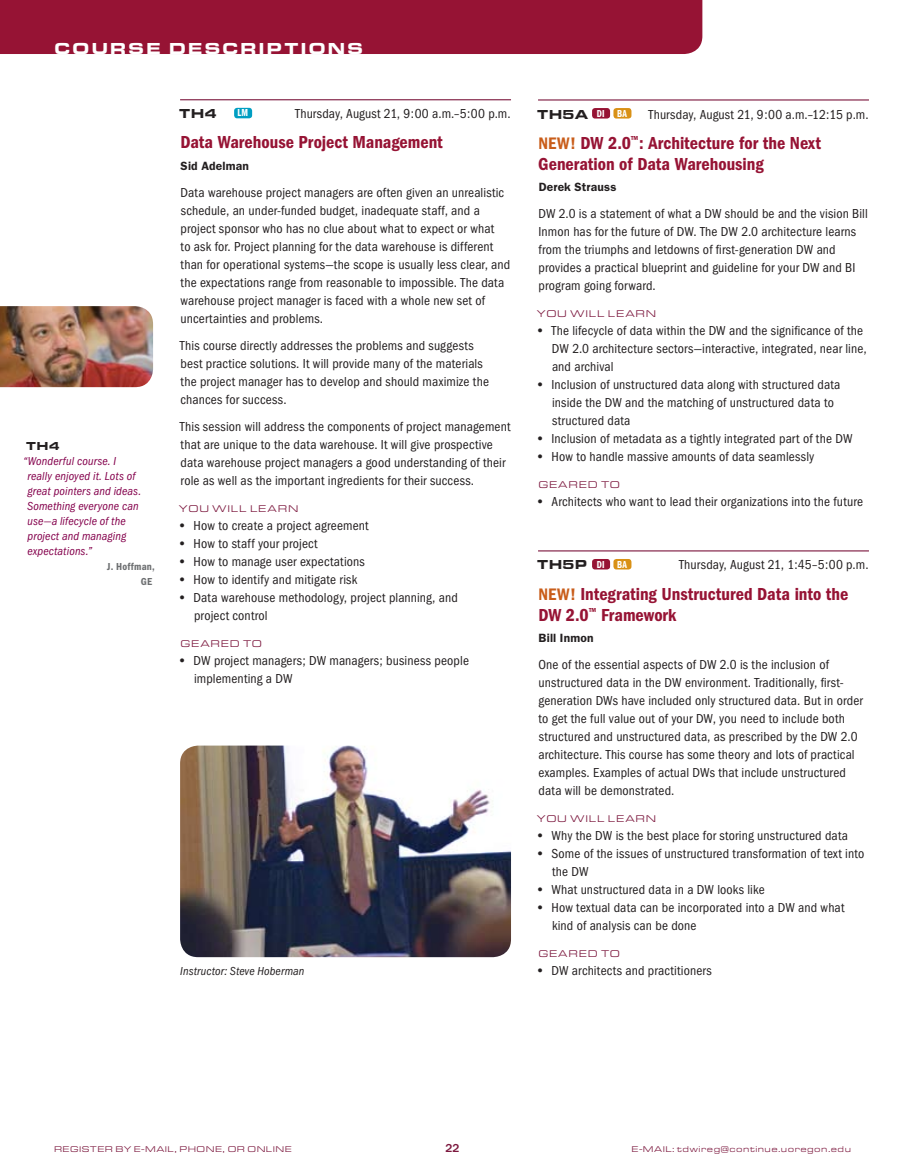
<style>
.page{position:relative;width:905px;height:1175px;background:#fff}
.page>*{position:absolute;margin:0;border:0;box-sizing:border-box;transform-origin:0 0}
.t1{font:600 condensed 18px/21px "Franklin Gothic";color:#961334}
.t2{font:16.5px "Eurostile T Blac Exte";letter-spacing:.105em;color:#fff}
.t3{font:condensed 13.5px/18px "Franklin Gothic";letter-spacing:.01em;color:#231f20}
.t4{font:13.5px "Eurostile T Blac Exte";color:#231f20}
.t5{font:italic condensed 12px/15px "Franklin Gothic";letter-spacing:.01em;color:#84004c}
.t6{font:600 12px "Franklin Gothic";letter-spacing:.015em;color:#231f20}
.t7{font:italic condensed 12px "Franklin Gothic";letter-spacing:.01em;color:#231f20}
.t8{font:12px "Eurostile T Blac Exte";color:#231f20}
.t9{font:500 12px "Franklin Gothic";color:#7c183e}
.t10{font:600 condensed 10.5px/15px "Franklin Gothic";letter-spacing:.02em;color:#6d6f71;text-align:right}
.t11{font:10.5px "Franklin Gothic Demi Cmpr";color:#fff}
.t12{font:10.2px "Eurostile T Regu Exte";letter-spacing:.09em;color:#7c183e}
.t13{font:8.7px "Eurostile T Regu Exte";letter-spacing:.075em;color:#7c183e}
.t14{font:8.7px "Eurostile T Regu Exte";letter-spacing:.055em;color:#7c183e}
.s1{font-weight:600;font-stretch:normal}
.s2{font-family:"Franklin Gothic Demi Cmpr";font-size:10.5px;color:#fff}
.s3{font-size:17.25px;color:#c95d1a}
</style>
<div class="page">
<div style="left:0;top:0;width:702px;height:54px;background:#961334"></div>
<img style="left:0;top:306px;width:153px;height:81px">
<hr style="left:180px;top:99px;width:331px;height:1px;background:#7c183e">
<div style="left:234px;top:108px;width:18px;height:10px;background:#009ec2;border-radius:3px"></div>
<hr style="left:538px;top:99px;width:330px;height:1px;background:#7c183e">
<hr style="left:538px;top:550px;width:330px;height:1px;background:#7c183e">
<div style="left:592px;top:108px;width:18px;height:10px;background:#961334;border-radius:3px"></div>
<div style="left:613px;top:108px;width:18px;height:10px;background:#d99116;border-radius:3px"></div>
<div style="left:592px;top:559px;width:18px;height:10px;background:#961334;border-radius:3px"></div>
<div style="left:613px;top:559px;width:18px;height:10px;background:#d99116;border-radius:3px"></div>
<img style="left:180px;top:745px;width:331px;height:212px">
<p class="t2" style="left:54px;top:39px;width:55px">COUR</p>
<p class="t2" style="left:128px;top:39px;width:236px">SE DESCRIPTIONS</p>
<p class="t8" style="left:26px;top:439px;width:35px">TH 4</p>
<p class="t5" style="left:24px;top:454px;width:119px">“Wonderful course. I really enjoyed it. Lots of great pointers and ideas.<br>Something everyone can use—a lifecycle of the project and managing expectations.”</p>
<p class="t10" style="left:107px;top:559px;width:49px">J. Hoffman,<br>GE</p>
<p class="t4" style="left:179px;top:106px;width:39px">TH 4</p>
<p class="t11" style="left:237px;top:107px;width:12px">LM</p>
<p class="t3" style="left:295px;top:105px;width:217px">Thursday, August 21, 9:00 a.m.–5:00 p.m.</p>
<h1 class="t1" style="left:180px;top:132px;width:264px">Data Warehouse Project Management</h1>
<p class="t6" style="left:181px;top:159px;width:70px">Sid Adelman</p>
<p class="t3" style="left:180px;top:184px;width:331px">Data warehouse project managers are often given an unrealistic schedule, an under-funded budget, inadequate staff, and a project sponsor who has no clue about what to expect or what<br>to ask for. Project planning for the data warehouse is different than for operational systems—the scope is usually less clear, and the expectations range from reasonable to impossible. The data warehouse project manager is faced with a whole new set of uncertainties and problems.</p>
<p class="t3" style="left:180px;top:337px;width:310px">This course directly addresses the problems and suggests best practice solutions. It will provide many of the materials the project manager has to develop and should maximize the chances for success.</p>
<p class="t3" style="left:180px;top:418px;width:332px">This session will address the components of project management that are unique to the data warehouse. It will give prospective data warehouse project managers a good understanding of their role as well as the important ingredients for their success.</p>
<p class="t12" style="left:179px;top:503px;width:121px">YOU WILL LEARN</p>
<p class="t3" style="left:178px;top:517px;width:192px"><span class="s1">•</span> How to create a project agreement</p>
<p class="t3" style="left:178px;top:535px;width:141px"><span class="s1">•</span> How to staff your project</p>
<p class="t3" style="left:178px;top:553px;width:188px"><span class="s1">•</span> How to manage user expectations</p>
<p class="t3" style="left:178px;top:571px;width:180px"><span class="s1">•</span> How to identify and mitigate risk</p>
<p class="t3" style="left:194px;top:589px;width:265px;text-indent:-16px"><span class="s1">•</span> Data warehouse methodology, project planning, and project control</p>
<p class="t12" style="left:180px;top:638px;width:83px">GEARED TO</p>
<p class="t3" style="left:194px;top:652px;width:276px;text-indent:-16px"><span class="s1">•</span> DW project managers; DW managers; business people implementing a DW</p>
<p class="t7" style="left:180px;top:964px;width:125px">Instructor: Steve Hoberman</p>
<p class="t4" style="left:537px;top:106px;width:91px">TH 5A <span class="s2">DI BA</span></p>
<p class="t3" style="left:648px;top:105px;width:221px">Thursday, August 21, 9:00 a.m.–12:15 p.m.</p>
<h1 class="t1" style="left:538px;top:132px;width:284px"><span class="s3">NEW!</span> DW 2.0<sup>™</sup>: Architecture for the Next<br>Generation of Data Warehousing</h1>
<p class="t6" style="left:538px;top:180px;width:79px">Derek Strauss</p>
<p class="t3" style="left:538px;top:205px;width:331px">DW 2.0 is a statement of what a DW should be and the vision Bill Inmon has for the future of DW. The DW 2.0 architecture learns from the triumphs and letdowns of first-generation DW and provides a practical blueprint and guideline for your DW and BI program going forward.</p>
<p class="t12" style="left:537px;top:308px;width:121px">YOU WILL LEARN</p>
<p class="t3" style="left:552px;top:322px;width:316px;text-indent:-16px"><span class="s1">•</span> The lifecycle of data within the DW and the significance of the<br>DW 2.0 architecture sectors—interactive, integrated, near line, and archival</p>
<p class="t3" style="left:552px;top:376px;width:290px;text-indent:-16px"><span class="s1">•</span> Inclusion of unstructured data along with structured data inside the DW and the matching of unstructured data to structured data</p>
<p class="t3" style="left:536px;top:430px;width:318px"><span class="s1">•</span> Inclusion of metadata as a tightly integrated part of the DW</p>
<p class="t3" style="left:536px;top:448px;width:280px"><span class="s1">•</span> How to handle massive amounts of data seamlessly</p>
<p class="t12" style="left:538px;top:479px;width:83px">GEARED TO</p>
<p class="t3" style="left:536px;top:493px;width:328px"><span class="s1">•</span> Architects who want to lead their organizations into the future</p>
<p class="t4" style="left:537px;top:557px;width:91px">TH5P <span class="s2">DI BA</span></p>
<p class="t3" style="left:679px;top:556px;width:191px">Thursday, August 21, 1:45–5:00 p.m.</p>
<h1 class="t1" style="left:538px;top:583px;width:311px"><span class="s3">NEW!</span> Integrating Unstructured Data into the<br>DW 2.0<sup>™</sup> Framework</h1>
<p class="t6" style="left:538px;top:631px;width:56px">Bill Inmon</p>
<p class="t3" style="left:538px;top:656px;width:326px">One of the essential aspects of DW 2.0 is the inclusion of unstructured data in the DW environment. Traditionally, first&shy;generation DWs have included only structured data. But in order to get the full value out of your DW, you need to include both structured and unstructured data, as prescribed by the DW 2.0 architecture. This course has some theory and lots of practical examples. Examples of actual DWs that include unstructured data will be demonstrated.</p>
<p class="t12" style="left:537px;top:813px;width:121px">YOU WILL LEARN</p>
<p class="t3" style="left:536px;top:827px;width:313px"><span class="s1">•</span> Why the DW is the best place for storing unstructured data</p>
<p class="t3" style="left:552px;top:845px;width:314px;text-indent:-16px"><span class="s1">•</span> Some of the issues of unstructured transformation of text into the DW</p>
<p class="t3" style="left:536px;top:881px;width:230px"><span class="s1">•</span> What unstructured data in a DW looks like</p>
<p class="t3" style="left:552px;top:899px;width:294px;text-indent:-16px"><span class="s1">•</span> How textual data can be incorporated into a DW and what kind of analysis can be done</p>
<p class="t12" style="left:538px;top:948px;width:83px">GEARED TO</p>
<p class="t3" style="left:536px;top:962px;width:177px"><span class="s1">•</span> DW architects and practitioners</p>
<p class="t14" style="left:54px;top:1144px;width:239px">REGISTER BY E-MAIL, PHONE, OR ONLINE</p>
<p class="t9" style="left:445px;top:1141px;width:15px">22</p>
<p class="t13" style="left:631px;top:1144px;width:221px">E-MAIL: TDWIREG@CONTINUE.UOREGON.EDU</p>
</div>
